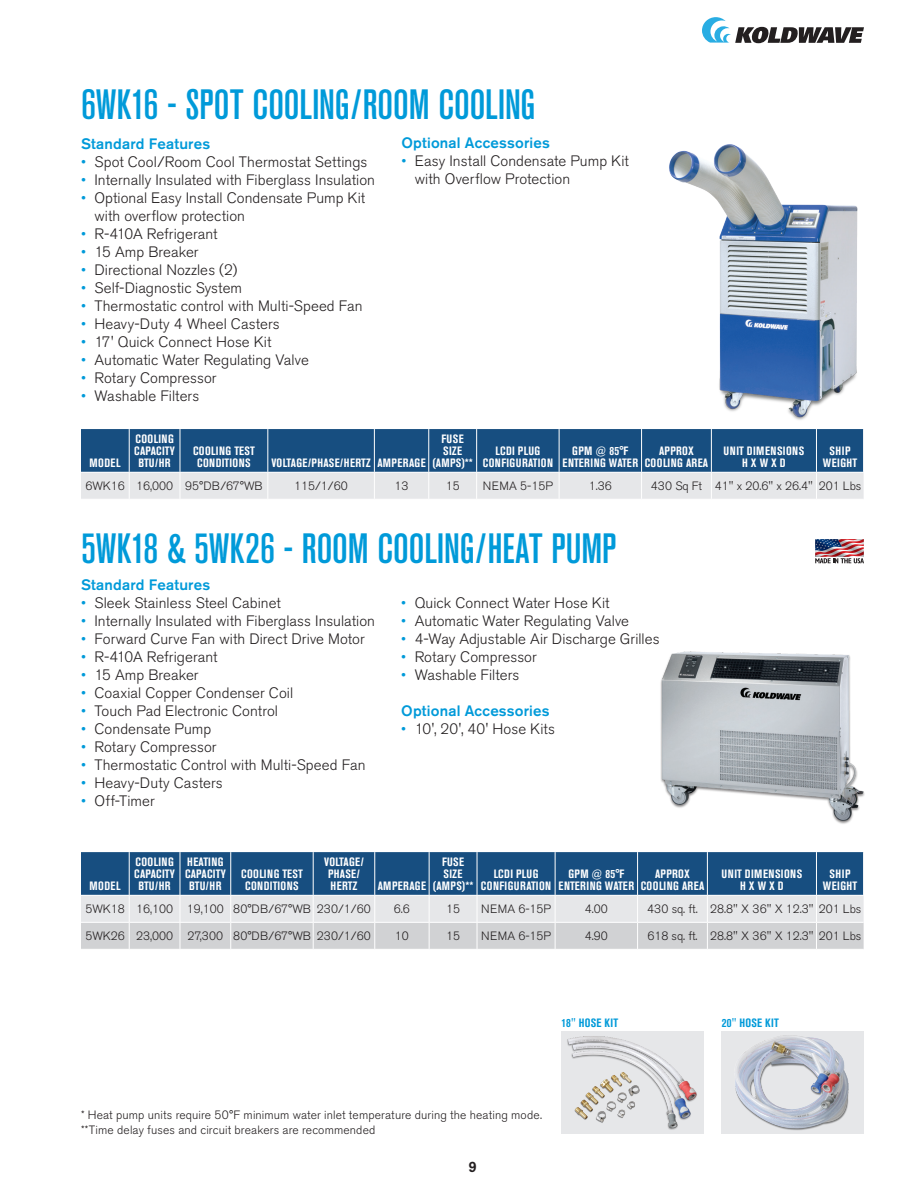
<style>
.page{position:relative;width:918px;height:1188px;background:#fff}
.page>*{position:absolute;margin:0;border:0;box-sizing:border-box;transform-origin:0 0}
.t1{font:500 condensed 42px "Akzidenz Grotesk BE";letter-spacing:-.005em;color:#009ad9}
.t2{font:300 15px/18px "Akzidenz Grotesk BE";letter-spacing:.005em;color:#231f20}
.t3{font:500 15px "Akzidenz Grotesk BE";letter-spacing:.01em;color:#009ad9}
.t4{font:500 15px "Akzidenz Grotesk BE";color:#231f20}
.t5{font:700 condensed 12px/12px "Akzidenz Grotesk BE";letter-spacing:.035em;color:#fff;text-align:center}
.t6{font:300 12px "Akzidenz Grotesk BE";letter-spacing:.01em;color:#231f20}
.t7{font:700 condensed 12px "Akzidenz Grotesk BE";letter-spacing:.02em;color:#009ad9}
.s1{color:#009ad9}
</style>
<div class="page">
<svg style="left:81px;top:429px;width:783px;height:70px;background:#6a8baa"></svg>
<svg style="left:81px;top:852px;width:783px;height:97px;background:#879fb6"></svg>
<div style="left:722px;top:1031px;width:142px;height:103px;background:#e6e7e9"></div>
<div style="left:562px;top:1031px;width:142px;height:103px;background:#e6e7e9"></div>
<svg style="left:815px;top:539px;width:49px;height:24px"></svg>
<img style="left:567px;top:1036px;width:130px;height:94px">
<img style="left:735px;top:1035px;width:114px;height:96px">
<img style="left:669px;top:144px;width:189px;height:276px">
<img style="left:660px;top:651px;width:205px;height:173px">
<svg style="left:702px;top:17px;width:162px;height:27px"></svg>
<p class="t1" style="left:81px;top:81px;width:456px">6WK16 - SPOT COOLING/ROOM COOLING</p>
<p class="t3" style="left:81px;top:134px;width:131px">Standard Features</p>
<p class="t2" style="left:81px;top:153px;width:288px"><span class="s1">•</span> Spot Cool/Room Cool Thermostat Settings</p>
<p class="t2" style="left:81px;top:171px;width:296px"><span class="s1">•</span> Internally Insulated with Fiberglass Insulation</p>
<p class="t2" style="left:94px;top:189px;width:272px;text-indent:-14px"><span class="s1">•</span> Optional Easy Install Condensate Pump Kit with overflow protection</p>
<p class="t2" style="left:81px;top:225px;width:138px"><span class="s1">•</span> R-410A Refrigerant</p>
<p class="t2" style="left:81px;top:243px;width:119px"><span class="s1">•</span> 15 Amp Breaker</p>
<p class="t2" style="left:81px;top:261px;width:158px"><span class="s1">•</span> Directional Nozzles (2)</p>
<p class="t2" style="left:81px;top:279px;width:163px"><span class="s1">•</span> Self-Diagnostic System</p>
<p class="t2" style="left:81px;top:297px;width:283px"><span class="s1">•</span> Thermostatic control with Multi-Speed Fan</p>
<p class="t2" style="left:81px;top:315px;width:200px"><span class="s1">•</span> Heavy-Duty 4 Wheel Casters</p>
<p class="t2" style="left:81px;top:333px;width:192px"><span class="s1">•</span> 17' Quick Connect Hose Kit</p>
<p class="t2" style="left:81px;top:351px;width:229px"><span class="s1">•</span> Automatic Water Regulating Valve</p>
<p class="t2" style="left:81px;top:369px;width:137px"><span class="s1">•</span> Rotary Compressor</p>
<p class="t2" style="left:81px;top:387px;width:120px"><span class="s1">•</span> Washable Filters</p>
<p class="t3" style="left:401px;top:134px;width:150px">Optional Accessories</p>
<p class="t2" style="left:415px;top:152px;width:216px;text-indent:-14px"><span class="s1">•</span> Easy Install Condensate Pump Kit with Overflow Protection</p>
<p class="t5" style="left:90px;top:457px;width:33px">MODEL</p>
<p class="t5" style="left:134px;top:433px;width:42px;text-align:left">COOLING<br>CAPACITY</p>
<p class="t5" style="left:138px;top:457px;width:34px">BTU/HR</p>
<p class="t5" style="left:432px;top:433px;width:42px">FUSE<br>SIZE (AMPS)**</p>
<p class="t5" style="left:193px;top:445px;width:63px">COOLING TEST</p>
<p class="t5" style="left:197px;top:457px;width:55px">CONDITIONS</p>
<p class="t5" style="left:271px;top:457px;width:101px">VOLTAGE/PHASE/HERTZ</p>
<p class="t5" style="left:377px;top:457px;width:50px">AMPERAGE</p>
<p class="t5" style="left:496px;top:445px;width:46px">LCDI PLUG</p>
<p class="t5" style="left:483px;top:457px;width:72px">CONFIGURATION</p>
<p class="t5" style="left:563px;top:445px;width:77px">GPM @ 85°F<br>ENTERING WATER</p>
<p class="t5" style="left:645px;top:445px;width:65px">APPROX<br>COOLING AREA</p>
<p class="t5" style="left:724px;top:445px;width:82px">UNIT DIMENSIONS</p>
<p class="t5" style="left:742px;top:457px;width:45px">H X W X D</p>
<p class="t5" style="left:823px;top:445px;width:36px">SHIP<br>WEIGHT</p>
<p class="t6" style="left:85px;top:479px;width:41px">6WK16</p>
<p class="t6" style="left:136px;top:479px;width:38px">16,000</p>
<p class="t6" style="left:185px;top:479px;width:79px">95°DB/67°WB</p>
<p class="t6" style="left:294px;top:479px;width:55px">115/1/60</p>
<p class="t6" style="left:395px;top:479px;width:15px">13</p>
<p class="t6" style="left:446px;top:479px;width:15px">15</p>
<p class="t6" style="left:483px;top:479px;width:71px">NEMA 5-15P</p>
<p class="t6" style="left:589px;top:479px;width:25px">1.36</p>
<p class="t6" style="left:651px;top:479px;width:53px">430 Sq Ft</p>
<p class="t6" style="left:715px;top:479px;width:100px">41" x 20.6" x 26.4"</p>
<p class="t6" style="left:819px;top:479px;width:44px">201 Lbs</p>
<p class="t1" style="left:81px;top:525px;width:537px">5WK18 &amp; 5WK26 - ROOM COOLING/HEAT PUMP</p>
<p class="t3" style="left:81px;top:576px;width:131px">Standard Features</p>
<p class="t2" style="left:81px;top:594px;width:201px"><span class="s1">•</span> Sleek Stainless Steel Cabinet</p>
<p class="t2" style="left:81px;top:612px;width:296px"><span class="s1">•</span> Internally Insulated with Fiberglass Insulation</p>
<p class="t2" style="left:81px;top:630px;width:285px"><span class="s1">•</span> Forward Curve Fan with Direct Drive Motor</p>
<p class="t2" style="left:81px;top:648px;width:138px"><span class="s1">•</span> R-410A Refrigerant</p>
<p class="t2" style="left:81px;top:666px;width:119px"><span class="s1">•</span> 15 Amp Breaker</p>
<p class="t2" style="left:81px;top:684px;width:214px"><span class="s1">•</span> Coaxial Copper Condenser Coil</p>
<p class="t2" style="left:81px;top:702px;width:199px"><span class="s1">•</span> Touch Pad Electronic Control</p>
<p class="t2" style="left:81px;top:720px;width:132px"><span class="s1">•</span> Condensate Pump</p>
<p class="t2" style="left:81px;top:738px;width:137px"><span class="s1">•</span> Rotary Compressor</p>
<p class="t2" style="left:81px;top:756px;width:286px"><span class="s1">•</span> Thermostatic Control with Multi-Speed Fan</p>
<p class="t2" style="left:81px;top:774px;width:143px"><span class="s1">•</span> Heavy-Duty Casters</p>
<p class="t2" style="left:81px;top:792px;width:75px"><span class="s1">•</span> Off-Timer</p>
<p class="t2" style="left:401px;top:594px;width:210px"><span class="s1">•</span> Quick Connect Water Hose Kit</p>
<p class="t2" style="left:401px;top:612px;width:229px"><span class="s1">•</span> Automatic Water Regulating Valve</p>
<p class="t2" style="left:401px;top:630px;width:260px"><span class="s1">•</span> 4-Way Adjustable Air Discharge Grilles</p>
<p class="t2" style="left:401px;top:648px;width:137px"><span class="s1">•</span> Rotary Compressor</p>
<p class="t2" style="left:401px;top:666px;width:120px"><span class="s1">•</span> Washable Filters</p>
<p class="t3" style="left:401px;top:702px;width:150px">Optional Accessories</p>
<p class="t2" style="left:401px;top:720px;width:155px"><span class="s1">•</span> 10', 20', 40' Hose Kits</p>
<p class="t5" style="left:90px;top:880px;width:33px">MODEL</p>
<p class="t5" style="left:135px;top:856px;width:40px">COOLING</p>
<p class="t5" style="left:134px;top:868px;width:42px">CAPACITY</p>
<p class="t5" style="left:138px;top:880px;width:34px">BTU/HR</p>
<p class="t5" style="left:187px;top:856px;width:38px">HEATING</p>
<p class="t5" style="left:185px;top:868px;width:42px">CAPACITY</p>
<p class="t5" style="left:189px;top:880px;width:34px">BTU/HR</p>
<p class="t5" style="left:241px;top:868px;width:63px">COOLING TEST</p>
<p class="t5" style="left:245px;top:880px;width:55px">CONDITIONS</p>
<p class="t5" style="left:324px;top:856px;width:41px">VOLTAGE/<br>PHASE/<br>HERTZ</p>
<p class="t5" style="left:433px;top:856px;width:42px">FUSE<br>SIZE (AMPS)**</p>
<p class="t5" style="left:378px;top:880px;width:50px">AMPERAGE</p>
<p class="t5" style="left:494px;top:868px;width:46px">LCDI PLUG</p>
<p class="t5" style="left:481px;top:880px;width:72px">CONFIGURATION</p>
<p class="t5" style="left:559px;top:868px;width:77px">GPM @ 85°F<br>ENTERING WATER</p>
<p class="t5" style="left:641px;top:868px;width:65px">APPROX<br>COOLING AREA</p>
<p class="t5" style="left:722px;top:868px;width:82px">UNIT DIMENSIONS</p>
<p class="t5" style="left:740px;top:880px;width:45px">H X W X D</p>
<p class="t5" style="left:823px;top:868px;width:36px">SHIP<br>WEIGHT</p>
<p class="t6" style="left:85px;top:902px;width:41px">5WK18</p>
<p class="t6" style="left:136px;top:902px;width:38px">16,100</p>
<p class="t6" style="left:187px;top:902px;width:38px">19,100</p>
<p class="t6" style="left:233px;top:902px;width:79px">80°DB/67°WB</p>
<p class="t6" style="left:317px;top:902px;width:55px">230/1/60</p>
<p class="t6" style="left:394px;top:902px;width:17px">6.6</p>
<p class="t6" style="left:446px;top:902px;width:15px">15</p>
<p class="t6" style="left:481px;top:902px;width:71px">NEMA 6-15P</p>
<p class="t6" style="left:585px;top:902px;width:24px">4.00</p>
<p class="t6" style="left:647px;top:902px;width:52px">430 sq. ft.</p>
<p class="t6" style="left:710px;top:902px;width:153px">28.8" X 36" X 12.3" 201 Lbs</p>
<p class="t6" style="left:85px;top:929px;width:41px">5WK26</p>
<p class="t6" style="left:136px;top:929px;width:38px">23,000</p>
<p class="t6" style="left:188px;top:929px;width:37px">27,300</p>
<p class="t6" style="left:233px;top:929px;width:79px">80°DB/67°WB</p>
<p class="t6" style="left:317px;top:929px;width:55px">230/1/60</p>
<p class="t6" style="left:395px;top:929px;width:15px">10</p>
<p class="t6" style="left:446px;top:929px;width:15px">15</p>
<p class="t6" style="left:481px;top:929px;width:71px">NEMA 6-15P</p>
<p class="t6" style="left:585px;top:929px;width:25px">4.90</p>
<p class="t6" style="left:647px;top:929px;width:52px">618 sq. ft.</p>
<p class="t6" style="left:710px;top:929px;width:153px">28.8" X 36" X 12.3" 201 Lbs</p>
<p class="t7" style="left:562px;top:1016px;width:58px">18" HOSE KIT</p>
<p class="t7" style="left:722px;top:1016px;width:59px">20" HOSE KIT</p>
<p class="t6" style="left:81px;top:1108px;width:463px">* Heat pump units require 50°F minimum water inlet temperature during the heating mode.</p>
<p class="t6" style="left:81px;top:1123px;width:296px">**Time delay fuses and circuit breakers are recommended</p>
<p class="t4" style="left:468px;top:1158px;width:10px">9</p>
</div>
